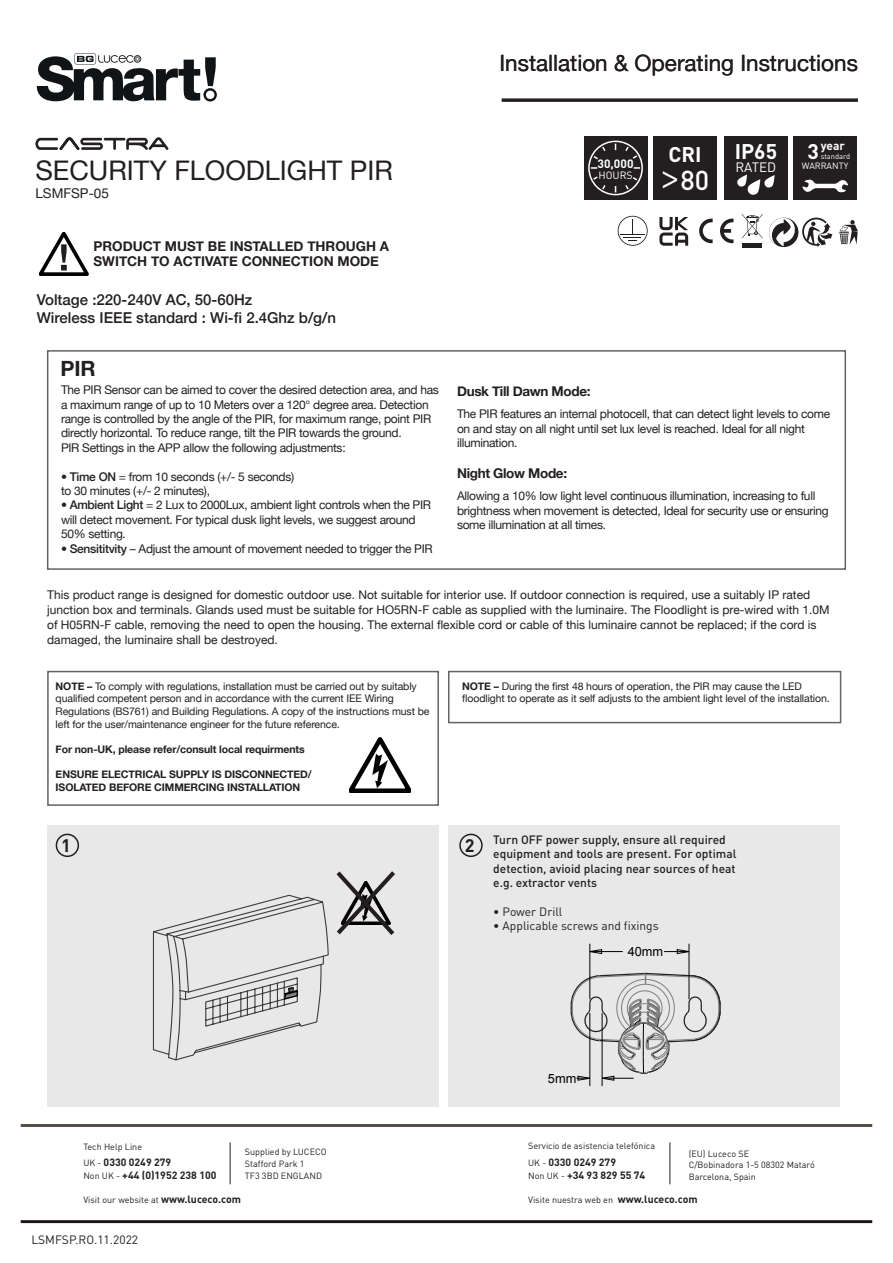
<style>
.page{position:relative;width:893px;height:1263px;background:#fff}
.page>*{position:absolute;margin:0;border:0;box-sizing:border-box;transform-origin:0 0}
.t1{font:27px "Helvetica Neue";color:#231f20}
.t2{font:500 27px "DINOT";color:#fff}
.t3{font:22.5px "Helvetica Neue";color:#231f20}
.t4{font:700 21px "DINOT";color:#fff}
.t5{font:700 21px "Helvetica Neue";color:#231f20}
.t6{font:700 18px "DINOT";color:#231f20}
.t7{font:500 15px "Helvetica Neue";color:#231f20}
.t8{font:700 13.5px/15px "Helvetica Neue";color:#231f20}
.t9{font:700 13.5px "Helvetica Neue";letter-spacing:-.025em;color:#231f20}
.t10{font:13.5px "Helvetica Neue";color:#231f20}
.t11{font:13.5px "DINOT";color:#fff}
.t12{font:12.75px "Arial";color:#000}
.t13{font:12px/14.4px "Helvetica Neue";letter-spacing:-.025em;color:#231f20}
.t14{font:12px/15px "Helvetica Neue";color:#231f20}
.t15{font:500 12px/14.4px "DINOT";color:#231f20}
.t16{font:12px "DINOT";color:#231f20}
.t17{font:700 12px "DINOT";color:#fff}
.t18{font:10.5px/12.6px "Helvetica Neue";letter-spacing:-.01em;color:#231f20}
.t19{font:700 10.5px "Helvetica Neue";letter-spacing:-.01em;color:#231f20}
.t20{font:700 10.5px/12.6px "DINOT";color:#231f20}
.t21{font:10.5px "DINOT";color:#fff}
.t22{font:9px/12px "DINOT";color:#231f20}
.t23{font:9px "DINOT";color:#fff}
.t24{font:7.5px "DINOT";color:#fff}
.s1{font-weight:500}
.s2{font-weight:300;font-size:46.5px}
.s3{font-weight:700}
.s4{font-weight:400;font-size:9px}
.s5{font-weight:700;font-size:10.5px}
</style>
<div class="page">
<hr style="left:502px;top:99px;width:356px;height:3px;background:#231f20">
<div style="left:724px;top:136px;width:64px;height:64px;background:#231f20"></div>
<svg style="left:737px;top:174px;width:38px;height:21px"></svg>
<div style="left:793px;top:136px;width:64px;height:64px;background:#231f20"></div>
<svg style="left:802px;top:179px;width:46px;height:13px"></svg>
<div style="left:653px;top:136px;width:64px;height:64px;background:#231f20"></div>
<div style="left:584px;top:136px;width:63px;height:64px;background:#231f20"></div>
<div style="left:588px;top:141px;width:55px;height:54px;border:2px solid #fff;border-radius:50%"></div>
<svg style="left:592px;top:145px;width:14px;height:15px"></svg>
<svg style="left:625px;top:177px;width:14px;height:14px"></svg>
<svg style="left:625px;top:145px;width:14px;height:14px"></svg>
<svg style="left:592px;top:176px;width:14px;height:15px"></svg>
<svg style="left:591px;top:167px;width:6px;height:2px"></svg>
<svg style="left:634px;top:167px;width:6px;height:2px"></svg>
<hr style="left:21px;top:1124px;width:851px;height:3px;background:#524a47">
<hr style="left:21px;top:1220px;width:851px;height:3px;background:#1b1513">
<hr style="left:670px;top:1142px;width:1px;height:42px;background:#231f20">
<hr style="left:230px;top:1142px;width:1px;height:42px;background:#231f20">
<svg style="left:37px;top:53px;width:180px;height:49px"></svg>
<div style="left:47px;top:825px;width:392px;height:282px;background:#e8e8e8"></div>
<div style="left:448px;top:825px;width:392px;height:282px;background:#e8e8e8"></div>
<svg style="left:152px;top:871px;width:243px;height:190px"></svg>
<div style="left:742px;top:243px;width:20px;height:5px;background:#231f20"></div>
<svg style="left:742px;top:214px;width:21px;height:24px"></svg>
<svg style="left:699px;top:219px;width:34px;height:24px"></svg>
<svg style="left:839px;top:220px;width:19px;height:25px"></svg>
<svg style="left:769px;top:218px;width:63px;height:29px"></svg>
<div style="left:47px;top:671px;width:392px;height:135px;border:2px solid #636366"></div>
<svg style="left:349px;top:738px;width:62px;height:54px"></svg>
<svg style="left:589px;top:949px;width:13px;height:5px"></svg>
<hr style="left:590px;top:1013px;width:1px;height:73px;background:#000">
<hr style="left:590px;top:944px;width:1px;height:55px;background:#000">
<hr style="left:602px;top:1013px;width:1px;height:73px;background:#000">
<hr style="left:689px;top:944px;width:1px;height:55px;background:#000">
<svg style="left:664px;top:949px;width:25px;height:5px"></svg>
<hr style="left:590px;top:951px;width:33px;height:1px;background:#000">
<svg style="left:570px;top:972px;width:151px;height:108px"></svg>
<div style="left:448px;top:671px;width:393px;height:52px;border:2px solid #636366"></div>
<svg style="left:35px;top:137px;width:133px;height:13px"></svg>
<svg style="left:39px;top:232px;width:49px;height:43px"></svg>
<div style="left:47px;top:350px;width:799px;height:220px;border:2px solid #636366"></div>
<svg style="left:618px;top:216px;width:30px;height:30px"></svg>
<svg style="left:659px;top:217px;width:29px;height:29px"></svg>
<p class="t3" style="left:499px;top:47px;width:360px">Installation &amp; Operating Instructions</p>
<p class="t1" style="left:35px;top:151px;width:359px">SECURITY FLOODLIGHT PIR</p>
<p class="t10" style="left:35px;top:183px;width:75px">LSMFSP-05</p>
<p class="t8" style="left:94px;top:239px;width:297px">PRODUCT MUST BE INSTALLED THROUGH A<br>SWITCH TO ACTIVATE CONNECTION MODE</p>
<p class="t7" style="left:37px;top:287px;width:217px">Voltage :220-240V AC, 50-60Hz</p>
<p class="t7" style="left:37px;top:305px;width:301px">Wireless IEEE standard : Wi-fi 2.4Ghz b/g/n</p>
<p class="t5" style="left:60px;top:351px;width:37px">PIR</p>
<p class="t13" style="left:61px;top:383px;width:379px">The PIR Sensor can be aimed to cover the desired detection area, and has a maximum range of up to 10 Meters over a 120° degree area. Detection range is controlled by the angle of the PIR, for maximum range, point PIR directly horizontal. To reduce range, tilt the PIR towards the ground.</p>
<p class="t13" style="left:61px;top:441px;width:286px">PIR Settings in the APP allow the following adjustments:</p>
<p class="t13" style="left:61px;top:470px;width:235px"><span class="s1">• Time ON</span> = from 10 seconds (+/- 5 seconds)</p>
<p class="t13" style="left:61px;top:484px;width:151px">to 30 minutes (+/- 2 minutes),</p>
<p class="t13" style="left:61px;top:499px;width:372px"><span class="s1">• Ambient Light</span> = 2 Lux to 2000Lux, ambient light controls when the PIR will detect movement. For typical dusk light levels, we suggest around<br>50% setting.</p>
<p class="t13" style="left:61px;top:542px;width:373px"><span class="s1">• Sensititvity</span> – Adjust the amount of movement needed to trigger the PIR</p>
<p class="t17" style="left:598px;top:156px;width:37px">30,000</p>
<p class="t21" style="left:598px;top:168px;width:36px">HOURS</p>
<p class="t4" style="left:807px;top:138px;width:13px">3</p>
<p class="t23" style="left:802px;top:160px;width:48px">WARRANTY</p>
<p class="t4" style="left:735px;top:137px;width:44px">IP65</p>
<p class="t11" style="left:735px;top:159px;width:42px">RATED</p>
<p class="t17" style="left:821px;top:138px;width:26px">year</p>
<p class="t4" style="left:668px;top:140px;width:35px">CRI</p>
<p class="t24" style="left:821px;top:152px;width:31px">standard</p>
<p class="t2" style="left:658px;top:163px;width:52px"><span class="s2">&gt;</span>80</p>
<p class="t9" style="left:457px;top:381px;width:135px">Dusk Till Dawn Mode:</p>
<p class="t13" style="left:457px;top:408px;width:375px">The PIR features an internal photocell, that can detect light levels to come on and stay on all night until set lux level is reached. Ideal for all night illumination.</p>
<p class="t9" style="left:457px;top:462px;width:112px">Night Glow Mode:</p>
<p class="t13" style="left:457px;top:490px;width:373px">Allowing a 10% low light level continuous illumination, increasing to full brightness when movement is detected, Ideal for security use or ensuring some illumination at all times.</p>
<p class="t14" style="left:47px;top:588px;width:784px">This product range is designed for domestic outdoor use. Not suitable for interior use. If outdoor connection is required, use a suitably IP rated junction box and terminals. Glands used must be suitable for HO5RN-F cable as supplied with the luminaire. The Floodlight is pre-wired with 1.0M of H05RN-F cable, removing the need to open the housing. The external flexible cord or cable of this luminaire cannot be replaced; if the cord is damaged, the luminaire shall be destroyed.</p>
<p class="t18" style="left:56px;top:680px;width:375px"><span class="s3">NOTE –</span> To comply with regulations, installation must be carried out by suitably qualified competent person and in accordance with the current IEE Wiring Regulations (BS761) and Building Regulations. A copy of the instructions must be left for the user/maintenance engineer for the future reference.</p>
<p class="t19" style="left:56px;top:741px;width:251px">For non-UK, please refer/consult local requirments</p>
<p class="t19" style="left:56px;top:766px;width:258px">ENSURE ELECTRICAL SUPPLY IS DISCONNECTED/</p>
<p class="t19" style="left:56px;top:779px;width:246px">ISOLATED BEFORE CIMMERCING INSTALLATION</p>
<p class="t18" style="left:462px;top:680px;width:369px"><span class="s3">NOTE –</span> During the first 48 hours of operation, the PIR may cause the LED floodlight to operate as it self adjusts to the ambient light level of the installation.</p>
<p class="t6" style="left:61px;top:834px;width:11px">1</p>
<p class="t6" style="left:465px;top:834px;width:11px">2</p>
<p class="t15" style="left:493px;top:832px;width:245px">Turn OFF power supply, ensure all required equipment and tools are present. For optimal detection, avioid placing near sources of heat e.g. extractor vents</p>
<p class="t16" style="left:493px;top:904px;width:71px">• Power Drill</p>
<p class="t16" style="left:493px;top:918px;width:167px">• Applicable screws and fixings</p>
<p class="t12" style="left:628px;top:944px;width:37px">40mm</p>
<p class="t12" style="left:548px;top:1070px;width:30px">5mm</p>
<p class="t22" style="left:528px;top:1140px;width:128px">Servicio de asistencia telefónica</p>
<p class="t20" style="left:528px;top:1156px;width:119px"><span class="s4">UK -</span> 0330 0249 279<br><span class="s4">Non UK -</span> +34 93 829 55 74</p>
<p class="t22" style="left:83px;top:1140px;width:60px">Tech Help Line</p>
<p class="t20" style="left:83px;top:1156px;width:135px"><span class="s4">UK -</span> 0330 0249 279<br><span class="s4">Non UK -</span> +44 (0)1952 238 100</p>
<p class="t22" style="left:245px;top:1145px;width:83px">Supplied by LUCECO<br>Stafford Park 1<br>TF3 3BD ENGLAND</p>
<p class="t22" style="left:83px;top:1194px;width:159px">Visit our website at <span class="s5">www.luceco.com</span></p>
<p class="t22" style="left:528px;top:1194px;width:171px">Visite nuestra web en <span class="s5">www.luceco.com</span></p>
<p class="t22" style="left:689px;top:1147px;width:128px">(EU) Luceco SE<br>C/Bobinadora 1-5 08302 Mataró<br>Barcelona, Spain</p>
<p class="t16" style="left:31px;top:1232px;width:108px">LSMFSP.RO.11.2022</p>
</div>
